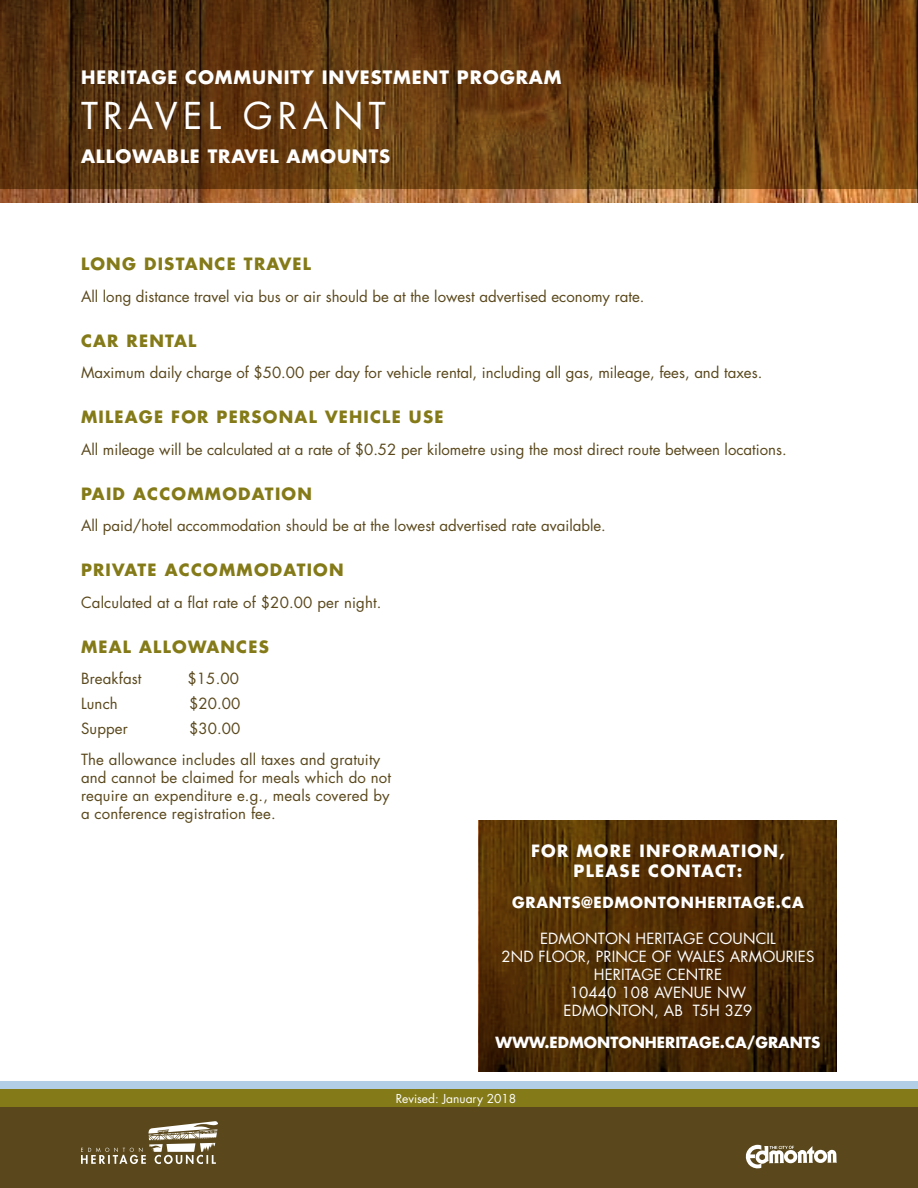
<style>
.page{position:relative;width:918px;height:1188px;background:#fff}
.page>*{position:absolute;margin:0;border:0;box-sizing:border-box;transform-origin:0 0}
.t1{font:36px "Futura Std";letter-spacing:.15em;color:#fff}
.t2{font:700 18px "Futura Std";letter-spacing:.05em;color:#fff}
.t3{font:700 16.5px "Futura Std";letter-spacing:.075em;color:#847a18}
.t4{font:700 16.5px/19.8px "Futura Std";letter-spacing:.075em;color:#fff}
.t5{font:15px/18px "Futura Std";color:#5a481c}
.t6{font:15px/18px "Futura Std";letter-spacing:.01em;color:#fff;text-align:center}
.t7{font:700 15px "Futura Std";color:#fff}
.t8{font:12px "Futura Std";color:#fff}
</style>
<div class="page">
<div style="left:0;top:1107px;width:918px;height:81px;background:#5a481c"></div>
<div style="left:0;top:1088px;width:918px;height:19px;background:#847a18"></div>
<div style="left:0;top:1081px;width:918px;height:7px;background:#b2cee7"></div>
<svg style="left:745px;top:1145px;width:92px;height:24px"></svg>
<svg style="left:81px;top:1121px;width:137px;height:43px"></svg>
<img style="left:0;top:189px;width:918px;height:13px">
<svg style="left:0;top:0;width:918px;height:189px;background:#643a10"></svg>
<svg style="left:479px;top:821px;width:357px;height:251px;background:#4d2c04"></svg>
<p class="t2" style="left:81px;top:65px;width:13px">HERITAGE</p>
<p class="t2" style="left:185px;top:65px;width:151px">COMMUNITY INVESTMEN</p>
<p class="t2" style="left:439px;top:65px;width:34px">T PROGRAM</p>
<h1 class="t1" style="left:81px;top:92px;width:298px">TRAVEL gra nt</h1>
<p class="t2" style="left:81px;top:144px;width:140px">ALLOWABLE TRAVEL</p>
<p class="t2" style="left:287px;top:144px;width:105px">AMOUNTS</p>
<p class="t3" style="left:81px;top:253px;width:232px">LONG DISTANCE TRAVEL</p>
<p class="t5" style="left:81px;top:287px;width:565px">All long distance travel via bus or air should be at the lowest advertised economy rate.</p>
<p class="t3" style="left:81px;top:329px;width:117px">CAR RENTAL</p>
<p class="t5" style="left:81px;top:364px;width:683px">Maximum daily charge of $50.00 per day for vehicle rental, including all gas, mileage, fees, and taxes.</p>
<p class="t3" style="left:81px;top:406px;width:364px">MILEAGE FOR PERSONAL VEHICLE USE</p>
<p class="t5" style="left:81px;top:440px;width:707px">All mileage will be calculated at a rate of $0.52 per kilometre using the most direct route between locations.</p>
<p class="t3" style="left:81px;top:482px;width:233px">PAID ACCOMMODATION</p>
<p class="t5" style="left:81px;top:517px;width:526px">All paid/hotel accommodation should be at the lowest advertised rate available.</p>
<p class="t3" style="left:81px;top:559px;width:264px">PRIVATE ACCOMMODATION</p>
<p class="t5" style="left:81px;top:593px;width:302px">Calculated at a flat rate of $20.00 per night.</p>
<p class="t3" style="left:81px;top:635px;width:189px">MEAL ALLOWANCES</p>
<p class="t5" style="left:81px;top:670px;width:62px">Breakfast</p>
<p class="t5" style="left:188px;top:670px;width:53px">$15.00</p>
<p class="t5" style="left:81px;top:695px;width:38px">Lunch</p>
<p class="t5" style="left:189px;top:695px;width:53px">$20.00</p>
<p class="t5" style="left:81px;top:719px;width:48px">Supper</p>
<p class="t5" style="left:81px;top:713px;width:301px;line-height:31.5px;text-indent:108px">$30.00<br>The allowance includes all taxes and gratuity</p>
<p class="t5" style="left:81px;top:769px;width:312px;text-align:justify">and cannot be claimed for meals which do not require an expenditure e.g., meals covered by a conference registration fee.</p>
<p class="t4" style="left:574px;top:841px;width:213px;text-indent:-43px">FOR MORE INFORMATION,<br>PLEASE CONTACT</p>
<p class="t4" style="left:737px;top:860px;width:7px">:</p>
<p class="t7" style="left:512px;top:893px;width:13px">GRANTS</p>
<p class="t7" style="left:582px;top:893px;width:25px">@EDMONTONHERITAGE</p>
<p class="t7" style="left:776px;top:893px;width:18px">.CA</p>
<p class="t6" style="left:501px;top:930px;width:315px">EDMONTON HERITAGE COUNCIL<br>2N D FLOOR, PRINCE OF WALES ARMOURIES<br>HERITAGE CENTRE<br>10440 108 AVEN UE NW<br>EDMONTON , AB T5H 3Z9</p>
<p class="t7" style="left:496px;top:1032px;width:18px">WWW</p>
<p class="t7" style="left:544px;top:1032px;width:17px">.EDMONTONHERITAGE</p>
<p class="t7" style="left:720px;top:1032px;width:48px">.CA/GRANTS</p>
<p class="t8" style="left:396px;top:1091px;width:122px">Revised: January 2018</p>
</div>
